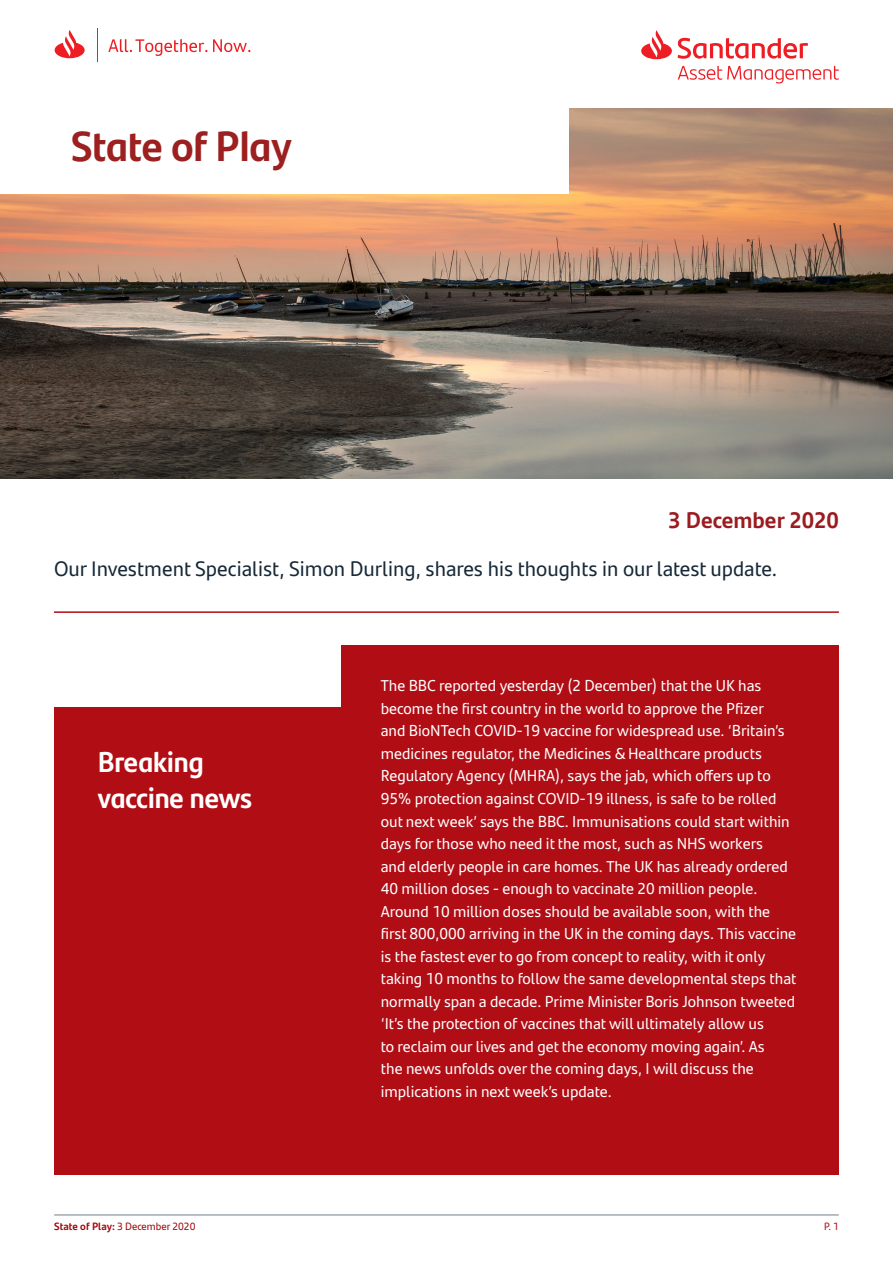
<style>
.page{position:relative;width:893px;height:1263px;background:#fff}
.page>*{position:absolute;margin:0;border:0;box-sizing:border-box;transform-origin:0 0}
.t1{font:700 42px "Santander Headline";color:#9b201f}
.t2{font:700 28.5px/36px "Santander Headline";color:#fff}
.t3{font:700 22.5px "Santander Text";color:#9b1b20}
.t4{font:21px "Santander Text";color:#172938}
.t5{font:15.75px/22.5px "Santander Text";color:#fff}
.t6{font:10.5px "Santander Text";color:#9d070d}
.t7{font:10.5px "Santander Headline";color:#b00d15}
.s1{font-weight:700}
</style>
<div class="page">
<hr style="left:54px;top:1215px;width:785px;height:1px;background:#727f8a">
<img style="left:0;top:108px;width:893px;height:370px">
<div style="left:0;top:88px;width:569px;height:106px;background:#fff"></div>
<svg style="left:641px;top:30px;width:198px;height:54px"></svg>
<hr style="left:54px;top:611px;width:785px;height:2px;background:#b00d15">
<svg style="left:55px;top:30px;width:30px;height:28px"></svg>
<svg style="left:108px;top:39px;width:99px;height:17px"></svg>
<svg style="left:213px;top:39px;width:37px;height:13px"></svg>
<hr style="left:97px;top:28px;width:1px;height:34px;background:#ee1d23">
<div style="left:54px;top:646px;width:785px;height:529px;background:#b00d15"></div>
<div style="left:53px;top:628px;width:287px;height:79px;background:#fff"></div>
<p class="t1" style="left:71px;top:113px;width:222px">State of Play</p>
<p class="t3" style="left:668px;top:502px;width:172px">3 December 2020</p>
<p class="t4" style="left:54px;top:553px;width:725px">Our Investment Specialist, Simon Durling, shares his thoughts in our latest update.</p>
<p class="t2" style="left:98px;top:742px;width:156px">Breaking vaccine news</p>
<p class="t5" style="left:381px;top:674px;width:417px">The BBC reported yesterday (2 December) that the UK has become the first country in the world to approve the Pfizer<br>and BioNTech COVID-19 vaccine for widespread use. ‘Britain’s medicines regulator, the Medicines &amp; Healthcare products Regulatory Agency (MHRA), says the jab, which offers up to 95% protection against COVID-19 illness, is safe to be rolled out next week’ says the BBC. Immunisations could start within days for those who need it the most, such as NHS workers<br>and elderly people in care homes. The UK has already ordered 40 million doses - enough to vaccinate 20 million people.<br>Around 10 million doses should be available soon, with the first 800,000 arriving in the UK in the coming days. This vaccine is the fastest ever to go from concept to reality, with it only taking 10 months to follow the same developmental steps that normally span a decade. Prime Minister Boris Johnson tweeted ‘It’s the protection of vaccines that will ultimately allow us<br>to reclaim our lives and get the economy moving again’. As<br>the news unfolds over the coming days, I will discuss the implications in next week’s update.</p>
<p class="t6" style="left:54px;top:1218px;width:143px"><span class="s1">State of Play:</span> 3 December 2020</p>
<p class="t7" style="left:824px;top:1218px;width:16px">P. 1</p>
</div>
